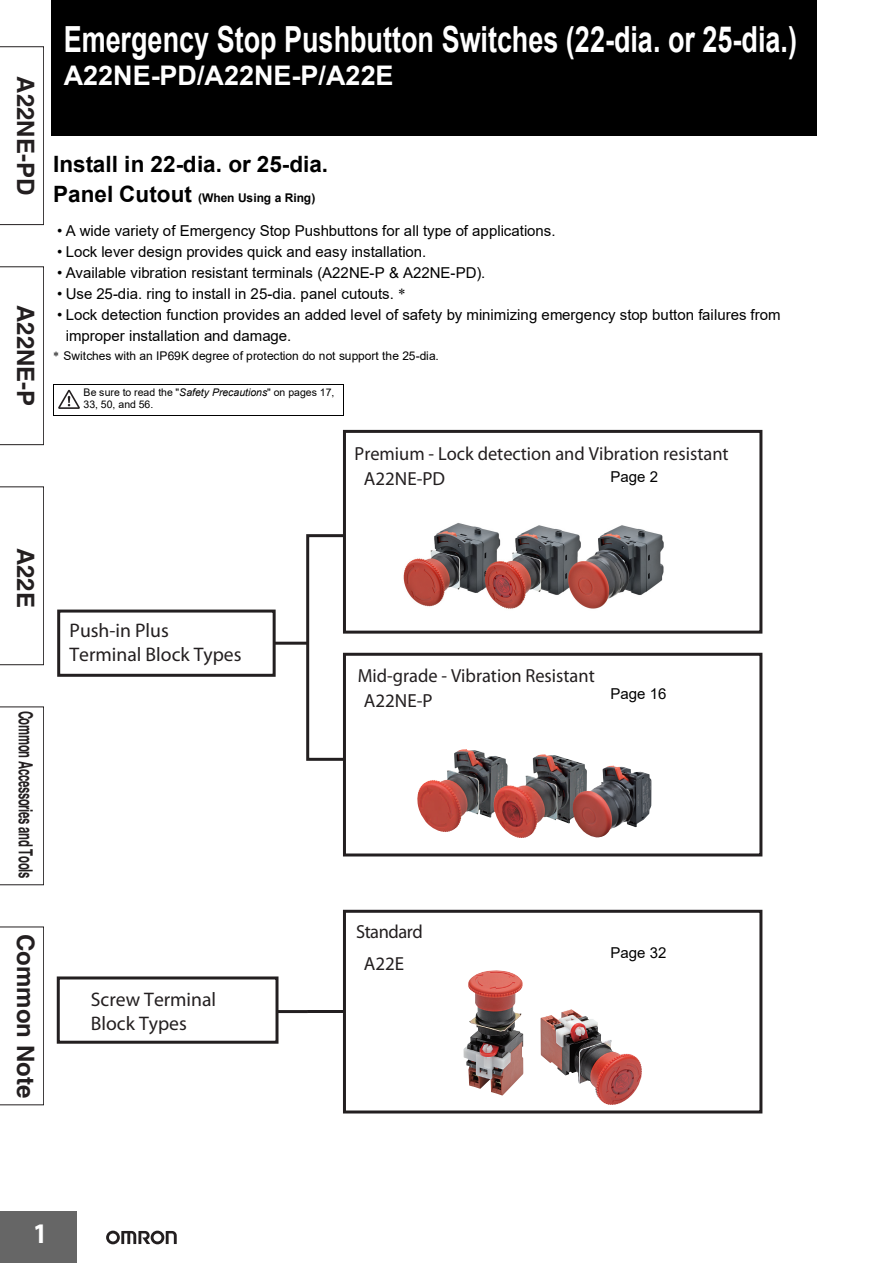
<style>
.page{position:relative;width:893px;height:1263px;background:#fff}
.page>*{position:absolute;margin:0;border:0;box-sizing:border-box;transform-origin:0 0}
.t1{font:700 36px "Arial";color:#fff;scale:.75 1}
.t2{font:700 28.5px "Myriad Pro";color:#fff;scale:.9 1}
.t3{font:700 27px "Arial";color:#fff}
.t4{font:700 24px "Helvetica";color:#231f20}
.t5{font:700 22.5px "Arial";color:#000}
.t6{font:19.65px/23.5px "Myriad Pro";color:#231f20}
.t7{font:700 19.5px "Helvetica";letter-spacing:-.025em;color:#231f20;scale:.58 1}
.t8{font:18.9px "Myriad Pro";color:#231f20}
.t9{font:18.9px "Myriad Pro";letter-spacing:-.025em;color:#231f20}
.t10{font:15px/21px "Arial";letter-spacing:-.005em;color:#000}
.t11{font:12px "Arial";letter-spacing:-.005em;color:#000}
.t12{font:700 12px "Arial";letter-spacing:-.01em;color:#000}
.t13{font:10.5px/12px "Arial";letter-spacing:-.005em;color:#000}
.s1{font-size:22.5px}
.s2{font-family:"Times New Roman"}
.s3{font-style:italic}
.s4{font-style:inherit}
</style>
<div class="page">
<div style="left:51px;top:0;width:765px;height:136px;background:#000"></div>
<div style="left:0;top:1212px;width:76px;height:51px;background:#666"></div>
<hr style="left:0;top:1211px;width:77px;height:1px;background:#666">
<hr style="left:76px;top:1212px;width:1px;height:51px;background:#666">
<svg style="left:106px;top:1230px;width:71px;height:14px"></svg>
<svg style="left:0;top:266px;width:44px;height:179px"></svg>
<svg style="left:0;top:46px;width:44px;height:179px"></svg>
<svg style="left:0;top:486px;width:44px;height:179px"></svg>
<svg style="left:0;top:706px;width:44px;height:179px"></svg>
<svg style="left:0;top:926px;width:44px;height:179px"></svg>
<svg style="left:58px;top:390px;width:22px;height:19px"></svg>
<hr style="left:53px;top:384px;width:291px;height:1px;background:#000">
<hr style="left:343px;top:384px;width:1px;height:32px;background:#000">
<hr style="left:53px;top:415px;width:291px;height:1px;background:#000">
<hr style="left:53px;top:384px;width:1px;height:31px;background:#000">
<div style="left:306px;top:534px;width:40px;height:227px;border:3px solid #231f20"></div>
<hr style="left:307px;top:1010px;width:37px;height:3px;background:#231f20">
<hr style="left:179px;top:1010px;width:129px;height:3px;background:#231f20">
<div style="left:56px;top:978px;width:221px;height:64px;background:#fff"></div>
<div style="left:57px;top:976px;width:221px;height:68px;border:3px solid #231f20"></div>
<img style="left:403px;top:523px;width:261px;height:86px">
<div style="left:343px;top:430px;width:419px;height:204px;border:3px solid #231f20"></div>
<div style="left:343px;top:653px;width:419px;height:203px;border:3px solid #231f20"></div>
<div style="left:343px;top:910px;width:419px;height:203px;border:3px solid #231f20"></div>
<hr style="left:195px;top:642px;width:113px;height:3px;background:#231f20">
<div style="left:61px;top:608px;width:213px;height:64px;background:#fff"></div>
<div style="left:57px;top:609px;width:219px;height:68px;border:3px solid #231f20"></div>
<img style="left:445px;top:754px;width:140px;height:84px">
<img style="left:571px;top:765px;width:80px;height:73px">
<img style="left:463px;top:970px;width:178px;height:125px">
<h3 class="t4" style="left:34px;top:76px;width:120px;rotate:90deg">A22NE-PD</h3>
<h3 class="t4" style="left:34px;top:305px;width:103px;rotate:90deg">A22NE-P</h3>
<h1 class="t1" style="left:64px;top:14px;width:979px">Emergency Stop Pushbutton Switches (22-dia. or 25-dia.)</h1>
<h3 class="t3" style="left:64px;top:56px;width:331px">A22NE-PD/A22NE-P/A22E</h3>
<h3 class="t5" style="left:53px;top:149px;width:277px">Install in 22-dia. or 25-dia.</h3>
<p class="t12" style="left:53px;top:190px;width:264px"><span class="s1">Panel Cutout</span> (When Using a Ring)</p>
<p class="t10" style="left:57px;top:220px;width:500px">• A wide variety of Emergency Stop Pushbuttons for all type of applications.</p>
<p class="t10" style="left:57px;top:241px;width:371px">• Lock lever design provides quick and easy installation.</p>
<p class="t10" style="left:57px;top:262px;width:430px">• Available vibration resistant terminals (A22NE-P &amp; A22NE-PD).</p>
<p class="t10" style="left:57px;top:283px;width:350px">• Use 25-dia. ring to install in 25-dia. panel cutouts. <span class="s2">*</span></p>
<p class="t10" style="left:66px;top:304px;width:716px;text-indent:-9px">• Lock detection function provides an added level of safety by minimizing emergency stop button failures from improper installation and damage.</p>
<p class="t11" style="left:53px;top:348px;width:387px"><span class="s2">*</span> Switches with an IP69K degree of protection do not support the 25-dia.</p>
<p class="t13" style="left:83px;top:386px;width:253px">Be sure to read the "<span class="s3">Safety Precautions</span>" on pages 17,<br>33, 50, and 56.</p>
<p class="t8" style="left:355px;top:447px;width:376px">Premium - Lock detection and Vibration resistant</p>
<p class="t8" style="left:364px;top:472px;width:83px">A22NE-PD</p>
<p class="t10" style="left:610px;top:466px;width:49px">Page <span class="s4">2</span></p>
<h3 class="t4" style="left:34px;top:548px;width:62px;rotate:90deg">A22E</h3>
<h3 class="t7" style="left:33px;top:710px;width:291px;rotate:90deg">Common Accessories and Tools</h3>
<h3 class="t4" style="left:34px;top:934px;width:166px;rotate:90deg">Common Note</h3>
<h3 class="t6" style="left:70px;top:621px;width:174px">Push-in Plus<br>Terminal Block Types</h3>
<h3 class="t6" style="left:91px;top:990px;width:127px">Screw Terminal<br>Block Types</h3>
<p class="t8" style="left:358px;top:669px;width:239px">Mid-grade - Vibration Resistant</p>
<p class="t8" style="left:364px;top:694px;width:70px">A22NE-P</p>
<p class="t10" style="left:610px;top:683px;width:57px">Page <span class="s4">16</span></p>
<p class="t9" style="left:356px;top:925px;width:68px">Standard</p>
<p class="t8" style="left:364px;top:956px;width:42px">A22E</p>
<p class="t10" style="left:610px;top:942px;width:57px">Page 3<span class="s4">2</span></p>
<h2 class="t2" style="left:33px;top:1214px;width:17px">1</h2>
</div>
